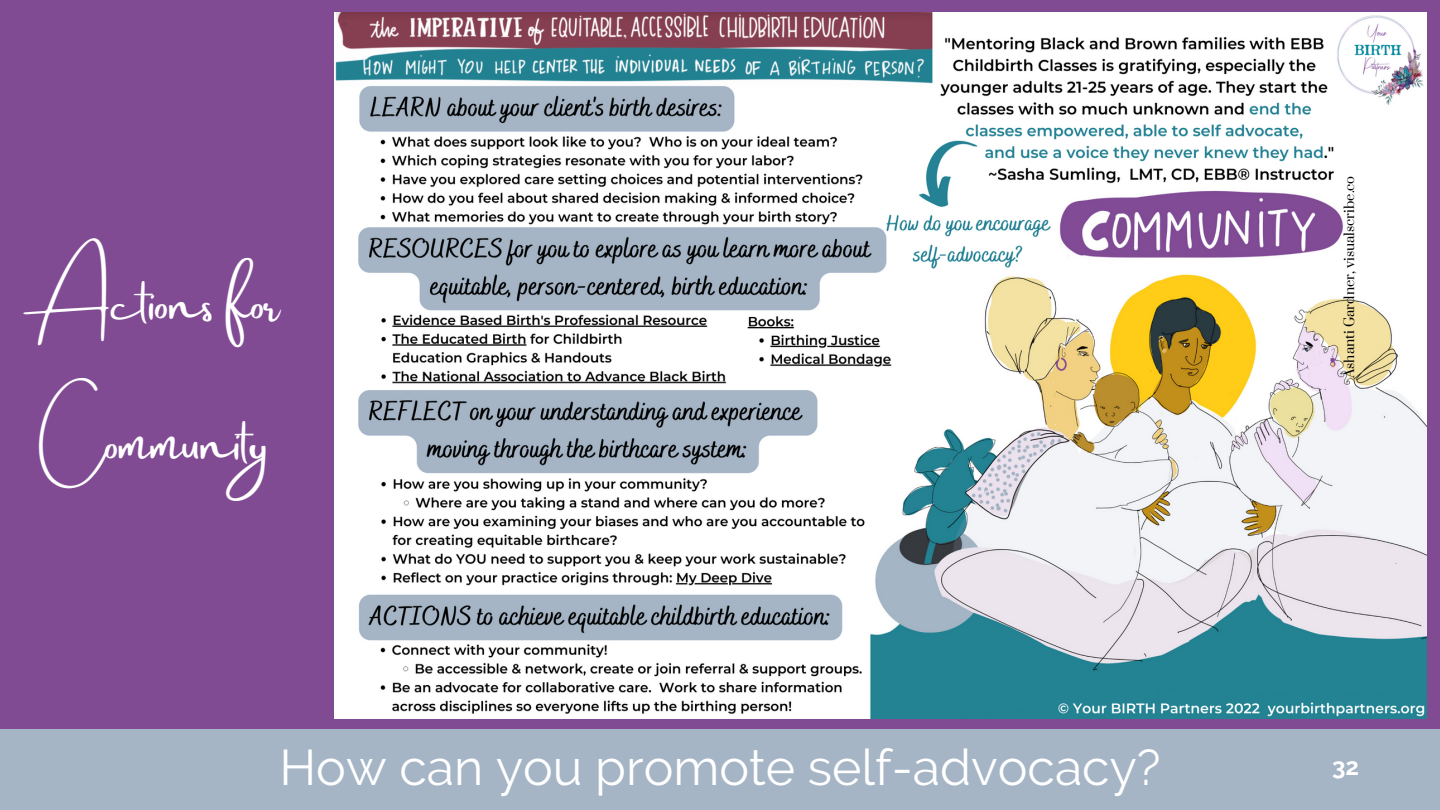
<style>
.page{position:relative;width:1440px;height:810px;background:#814b94}
.page>*{position:absolute;margin:0;border:0;box-sizing:border-box;transform-origin:0 0}
.t1{font:50px "Raleway";color:#fff}
.t2{font:50px "Amsterdam Two";color:#fff}
.t3{font:700 24px "Raleway";color:#fff}
.t4{font:13px "Prata";color:#000}
</style>
<div class="page">
<div style="left:0;top:729px;width:1440px;height:81px;background:#a5b5c6"></div>
<img style="left:334px;top:12px;width:1092px;height:707px">
<p class="t2" style="left:39px;top:276px;width:242px">Actions for</p>
<p class="t2" style="left:49px;top:415px;width:222px">Community</p>
<p class="t1" style="left:279px;top:738px;width:883px">How can you promote self-advocacy?</p>
<p class="t4" style="left:1341px;top:378px;width:204px;rotate:-90deg">Ashanti Gardner, visualscribe.co</p>
<p class="t3" style="left:1332px;top:752px;width:28px">32</p>
</div>
